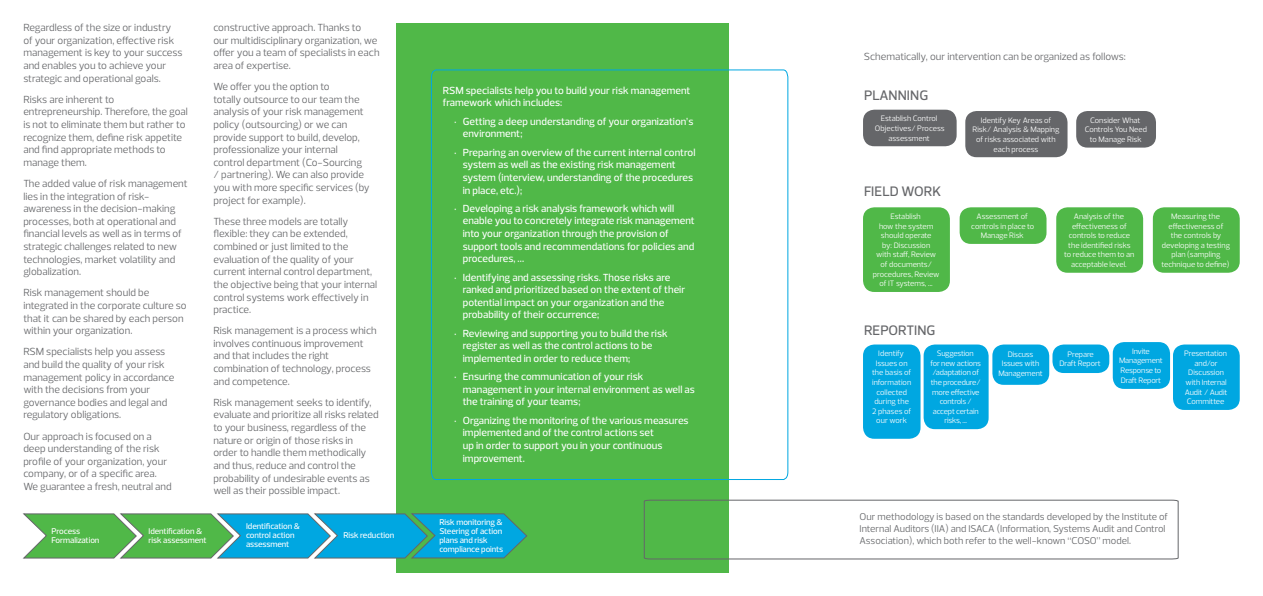
<style>
.page{position:relative;width:1263px;height:596px;background:#fff}
.page>*{position:absolute;margin:0;border:0;box-sizing:border-box;transform-origin:0 0}
.t1{font:500 14px "Prelo";letter-spacing:-.005em;color:#656669}
.t2{font:10.5px/12.6px "Prelo";letter-spacing:.005em;color:#656669}
.t3{font:500 10.5px/12.6px "Prelo";color:#fff}
.t4{font:10px/12px "Prelo";color:#656669}
.t5{font:500 8.5px/9px "Prelo";letter-spacing:-.01em;color:#fff}
.t6{font:8px/9.6px "Prelo";letter-spacing:-.005em;color:#fff;text-align:center}
.t7{font:8px/9.6px "Prelo";letter-spacing:-.025em;color:#fff;text-align:center}
</style>
<div class="page">
<div style="left:396px;top:23px;width:333px;height:549px;background:#50b848"></div>
<svg style="left:430px;top:69px;width:359px;height:411px"></svg>
<svg style="left:643px;top:499px;width:536px;height:60px"></svg>
<div style="left:863px;top:110px;width:94px;height:36px;background:#656669;border-radius:11px"></div>
<div style="left:863px;top:207px;width:87px;height:85px;background:#50b848;border-radius:11px"></div>
<div style="left:863px;top:344px;width:57px;height:94px;background:#00a7e1;border-radius:11px"></div>
<div style="left:992px;top:344px;width:57px;height:40px;background:#00a7e1;border-radius:11px"></div>
<div style="left:1052px;top:344px;width:57px;height:29px;background:#00a7e1;border-radius:11px"></div>
<div style="left:1113px;top:342px;width:57px;height:46px;background:#00a7e1;border-radius:11px"></div>
<div style="left:1173px;top:344px;width:67px;height:65px;background:#00a7e1;border-radius:11px"></div>
<div style="left:924px;top:344px;width:64px;height:85px;background:#00a7e1;border-radius:11px"></div>
<div style="left:960px;top:207px;width:86px;height:37px;background:#50b848;border-radius:11px"></div>
<div style="left:1056px;top:207px;width:87px;height:65px;background:#50b848;border-radius:11px"></div>
<div style="left:1153px;top:207px;width:87px;height:65px;background:#50b848;border-radius:11px"></div>
<div style="left:965px;top:111px;width:102px;height:46px;background:#656669;border-radius:11px"></div>
<div style="left:1076px;top:111px;width:80px;height:36px;background:#656669;border-radius:11px"></div>
<svg style="left:22px;top:513px;width:505px;height:45px;background:#34afa3"></svg>
<p class="t2" style="left:23px;top:21px;width:161px">Regardless of the size or industry of your organization, effective risk management is key to your success and enables you to achieve your strategic and operational goals.</p>
<p class="t2" style="left:23px;top:93px;width:166px">Risks are inherent to entrepreneurship. Therefore, the goal is not to eliminate them but rather to recognize them, define risk appetite and find appropriate methods to manage them.</p>
<p class="t2" style="left:23px;top:177px;width:166px">The added value of risk management lies in the integration of risk&shy;awareness in the decision-making processes, both at operational and financial levels as well as in terms of strategic challenges related to new technologies, market volatility and globalization.</p>
<p class="t2" style="left:23px;top:286px;width:165px">Risk management should be integrated in the corporate culture so that it can be shared by each person within your organization.</p>
<p class="t2" style="left:23px;top:345px;width:153px">RSM specialists help you assess and build the quality of your risk management policy in accordance with the decisions from your governance bodies and legal and regulatory obligations.</p>
<p class="t2" style="left:23px;top:429px;width:150px">Our approach is focused on a deep understanding of the risk profile of your organization, your company, or of a specific area.<br>We guarantee a fresh, neutral and</p>
<p class="t2" style="left:213px;top:21px;width:168px">constructive approach. Thanks to<br>our multidisciplinary organization, we offer you a team of specialists in each area of expertise.</p>
<p class="t2" style="left:213px;top:80px;width:158px">We offer you the option to<br>totally outsource to our team the analysis of your risk management policy (outsourcing) or we can provide support to build, develop, professionalize your internal control department (Co-Sourcing / partnering). We can also provide you with more specific services (by project for example).</p>
<p class="t2" style="left:213px;top:215px;width:165px">These three models are totally flexible: they can be extended, combined or just limited to the evaluation of the quality of your current internal control department, the objective being that your internal control systems work effectively in practice.</p>
<p class="t2" style="left:213px;top:324px;width:165px">Risk management is a process which involves continuous improvement and that includes the right combination of technology, process and competence.</p>
<p class="t2" style="left:213px;top:395px;width:167px">Risk management seeks to identify, evaluate and prioritize all risks related to your business, regardless of the nature or origin of those risks in order to handle them methodically and thus, reduce and control the probability of undesirable events as well as their possible impact.</p>
<p class="t5" style="left:52px;top:525px;width:49px">Process<br>Formalization</p>
<p class="t5" style="left:148px;top:525px;width:60px">Identification &amp; risk assessment</p>
<p class="t5" style="left:246px;top:521px;width:55px">Identification &amp; control action assessment</p>
<p class="t5" style="left:343px;top:530px;width:52px">Risk reduction</p>
<p class="t3" style="left:443px;top:84px;width:249px">RSM specialists help you to build your risk management framework which includes:</p>
<p class="t3" style="left:463px;top:115px;width:232px;text-indent:-9px">• Getting a deep understanding of your organization’s environment;</p>
<p class="t3" style="left:463px;top:146px;width:234px;text-indent:-9px">• Preparing an overview of the current internal control system as well as the existing risk management system (interview, understanding of the procedures in place, etc.);</p>
<p class="t3" style="left:463px;top:202px;width:234px;text-indent:-9px">• Developing a risk analysis framework which will enable you to concretely integrate risk management into your organization through the provision of support tools and recommendations for policies and procedures, ...</p>
<p class="t3" style="left:463px;top:270px;width:224px;text-indent:-9px">• Identifying and assessing risks. Those risks are ranked and prioritized based on the extent of their potential impact on your organization and the probability of their occurrence;</p>
<p class="t3" style="left:463px;top:326px;width:207px;text-indent:-9px">• Reviewing and supporting you to build the risk register as well as the control actions to be implemented in order to reduce them;</p>
<p class="t3" style="left:463px;top:370px;width:234px;text-indent:-9px">• Ensuring the communication of your risk management in your internal environment as well as the training of your teams;</p>
<p class="t3" style="left:463px;top:413px;width:227px;text-indent:-9px">• Organizing the monitoring of the various measures implemented and of the control actions set<br>up in order to support you in your continuous improvement.</p>
<p class="t5" style="left:439px;top:517px;width:65px">Risk monitoring &amp;<br>Steering of action plans and risk compliance points</p>
<p class="t2" style="left:864px;top:50px;width:263px">Schematically, our intervention can be organized as follows:</p>
<h1 class="t1" style="left:864px;top:87px;width:64px">Planning</h1>
<p class="t6" style="left:875px;top:114px;width:71px">Establish Control<br>Objectives/ Process assessment</p>
<h1 class="t1" style="left:864px;top:184px;width:79px">Field Work</h1>
<p class="t6" style="left:873px;top:211px;width:68px">Establish<br>how the system should operate<br>by: Discussion<br>with staff, Review of documents/ procedures, Review of IT systems, ...</p>
<h1 class="t1" style="left:864px;top:322px;width:17px">Reporti</h1>
<h1 class="t1" style="left:917px;top:322px;width:18px">ng</h1>
<p class="t6" style="left:972px;top:115px;width:88px">Identify Key Areas of<br>Risk/ Analysis &amp; Mapping of risks associated with each process</p>
<p class="t6" style="left:1085px;top:115px;width:64px">Consider What<br>Controls You Need to Manage Risk</p>
<p class="t6" style="left:971px;top:211px;width:64px">Assessment of controls in place to<br>Manage Risk</p>
<p class="t6" style="left:1064px;top:211px;width:72px">Analysis of the effectiveness of controls to reduce the identified risks to reduce them to an acceptable level.</p>
<p class="t6" style="left:1161px;top:211px;width:70px">Measuring the effectiveness of<br>the controls by developing a testing plan (sampling technique to define)</p>
<p class="t6" style="left:872px;top:348px;width:41px">Identify<br>Issues on the basis of information collected during the<br>2 phases of our work</p>
<p class="t6" style="left:998px;top:349px;width:46px">Discuss<br>Issues with<br>Management</p>
<p class="t6" style="left:1059px;top:349px;width:43px">Prepare<br>Draft Report</p>
<p class="t7" style="left:1119px;top:346px;width:45px">Invite<br>Management<br>Response to<br>Draft Report</p>
<p class="t6" style="left:1184px;top:348px;width:45px">Presentation and/or<br>Discussion with Internal<br>Audit / Audit<br>Committee</p>
<p class="t6" style="left:930px;top:348px;width:52px">Suggestion<br>for new actions /adaptation of the procedure/ more effective controls / accept certain risks, ...</p>
<p class="t4" style="left:859px;top:510px;width:310px">Our methodology is based on the standards developed by the Institute of<br>Internal Auditors (IIA) and ISACA (Information, Systems Audit and Control<br>Association), which both refer to the well-known “COSO” model.</p>
</div>
